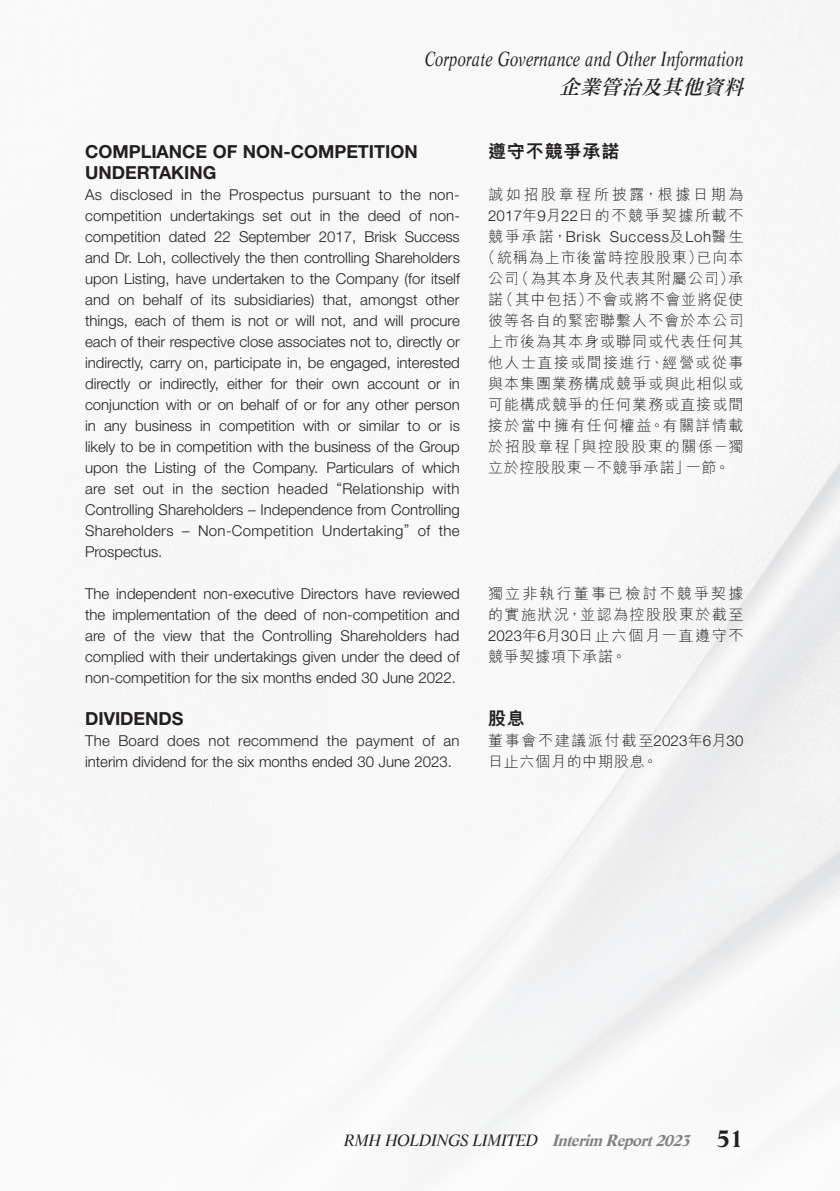
<style>
.page{position:relative;width:840px;height:1191px;background:#fff}
.page>*{position:absolute;margin:0;border:0;box-sizing:border-box;transform-origin:0 0}
.t1{font:italic 20px "Life LT Std";letter-spacing:.01em;color:#231f20;scale:.78 1}
.t2{font:italic 20px "DF Li Song HK W5";color:#231f20}
.t3{font:700 18px/21px "Helvetica Neue LT Std";color:#231f20}
.t4{font:800 18px "M Hei HK";letter-spacing:.05em;color:#231f20}
.t5{font:italic 16px "Life LT Std";letter-spacing:-.03em;color:#231f20}
.t6{font:300 15px/21px "Helvetica Neue LT Std";color:#231f20;text-align:justify}
.t7{font:300 15px/21px "M Hei HK";letter-spacing:.065em;color:#231f20;text-align:center}
.t8{font:300 15px/21px "M Hei HK";letter-spacing:.175em;color:#231f20}
.t9{font:300 15px "Helvetica Neue LT Std";letter-spacing:.04em;color:#231f20}
.s1{font-family:"Helvetica Neue LT Std"}
.s2{font-family:"M Hei HK"}
.s3{font-weight:700;color:#808285}
.s4{font-weight:700;font-style:normal;font-size:24px}
</style>
<div class="page">
<h1 class="t1" style="left:424px;top:46px;width:410px">Corporate Governance and Other Information</h1>
<h1 class="t2" style="left:559px;top:76px;width:191px">企業管治及其他資料</h1>
<p class="t3" style="left:85px;top:141px;width:334px">COMPLIANCE OF NON-COMPETITION<br>UNDERTAKING</p>
<p class="t6" style="left:85px;top:184px;width:376px">As disclosed in the Prospectus pursuant to the non&shy;competition undertakings set out in the deed of non&shy;competition dated 22 September 2017, Brisk Success and Dr. Loh, collectively the then controlling Shareholders upon Listing, have undertaken to the Company (for itself and on behalf of its subsidiaries) that, amongst other things, each of them is not or will not, and will procure each of their respective close associates not to, directly or indirectly, carry on, participate in, be engaged, interested directly or indirectly, either for their own account or in conjunction with or on behalf of or for any other person in any business in competition with or similar to or is likely to be in competition with the business of the Group upon the Listing of the Company. Particulars of which are set out in the section headed “Relationship with Controlling Shareholders – Independence from Controlling Shareholders – Non-Competition Undertaking” of the Prospectus.</p>
<p class="t6" style="left:85px;top:583px;width:376px">The independent non-executive Directors have reviewed the implementation of the deed of non-competition and are of the view that the Controlling Shareholders had complied with their undertakings given under the deed of non-competition for the six months ended 30 June 2022.</p>
<p class="t3" style="left:85px;top:708px;width:100px">DIVIDENDS</p>
<p class="t6" style="left:85px;top:730px;width:375px">The Board does not recommend the payment of an interim dividend for the six months ended 30 June 2023.</p>
<p class="t4" style="left:488px;top:142px;width:133px">遵守不競爭承諾</p>
<p class="t8" style="left:488px;top:184px;width:257px">誠如招股章程所披露，根據日期為<br><span class="s1">2017</span>年<span class="s1">9</span>月<span class="s1">22</span>日的不競爭契據所載不</p>
<p class="t9" style="left:488px;top:227px;width:257px"><span class="s2">競爭承諾，</span>Brisk Success<span class="s2">及</span>Loh<span class="s2">醫生</span></p>
<p class="t7" style="left:480px;top:247px;width:264px">（統稱為上市後當時控股股東）已向本公司（為其本身及代表其附屬公司）承諾（其中包括）不會或將不會並將促使彼等各自的緊密聯繫人不會於本公司上市後為其本身或聯同或代表任何其他人士直接或間接進行、經營或從事與本集團業務構成競爭或與此相似或可能構成競爭的任何業務或直接或間接於當中擁有任何權益。有關詳情載於招股章程「與控股股東的關係－獨立於控股股東－不競爭承諾」一節。</p>
<p class="t7" style="left:488px;top:583px;width:257px;text-align:justify">獨立非執行董事已檢討不競爭契據的實施狀況，並認為控股股東於截至<span class="s1">2023</span>年<span class="s1">6</span>月<span class="s1">30</span>日止六個月一直遵守不競爭契據項下承諾。</p>
<p class="t4" style="left:488px;top:709px;width:38px">股息</p>
<p class="t7" style="left:488px;top:730px;width:257px;text-align:left">董事會不建議派付截至<span class="s1">2023</span>年<span class="s1">6</span>月<span class="s1">30</span>日止六個月的中期股息。</p>
<p class="t5" style="left:344px;top:1130px;width:401px">RMH HOLDINGS LIMITED <span class="s3">Interim Report2023</span> <span class="s4">51</span></p>
</div>
